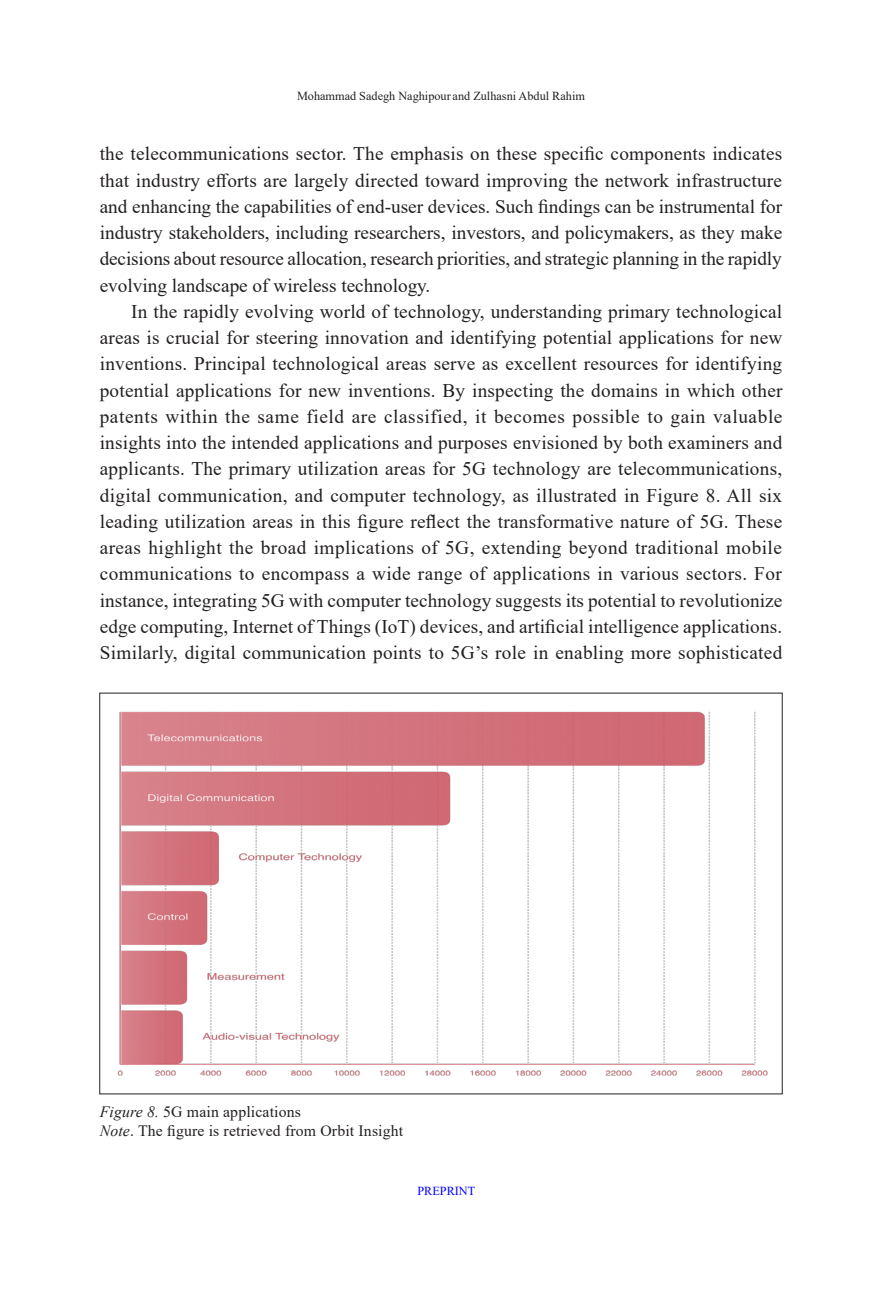
<style>
.page{position:relative;width:882px;height:1298px;background:#fff}
.page>*{position:absolute;margin:0;border:0;box-sizing:border-box;transform-origin:0 0}
.Body_Text{font:19.25px/26.2px "Times New Roman";letter-spacing:.015em;color:#231f20;text-align:justify}
.First_para_body_text{font:19.25px/26.2px "Times New Roman";color:#231f20;text-align:justify}
.Body_Table{font:15.75px "Times New Roman";letter-spacing:.01em;color:#231f20}
.t1{font:12.25px "Times New Roman";color:#231f20}
.t2{font:12.25px "Times New Roman";color:#00f}
.s1{font-style:italic}
</style>
<div class="page">
<img style="left:117px;top:711px;width:651px;height:365px">
<p class="t1" style="left:297px;top:87px;width:289px">Mohammad Sadegh Naghipour and Zulhasni Abdul Rahim</p>
<p class="First_para_body_text" style="left:100px;top:140px;width:684px">the telecommunications sector. The emphasis on these specific components indicates that industry efforts are largely directed toward improving the network infrastructure and enhancing the capabilities of end-user devices. Such findings can be instrumental for industry stakeholders, including researchers, investors, and policymakers, as they make decisions about resource allocation, research priorities, and strategic planning in the rapidly evolving landscape of wireless technology.</p>
<p class="Body_Text" style="left:100px;top:298px;width:684px;text-indent:32px">In the rapidly evolving world of technology, understanding primary technological areas is crucial for steering innovation and identifying potential applications for new inventions. Principal technological areas serve as excellent resources for identifying potential applications for new inventions. By inspecting the domains in which other patents within the same field are classified, it becomes possible to gain valuable insights into the intended applications and purposes envisioned by both examiners and applicants. The primary utilization areas for 5G technology are telecommunications, digital communication, and computer technology, as illustrated in Figure 8. All six leading utilization areas in this figure reflect the transformative nature of 5G. These areas highlight the broad implications of 5G, extending beyond traditional mobile communications to encompass a wide range of applications in various sectors. For instance, integrating 5G with computer technology suggests its potential to revolutionize edge computing, Internet of Things (IoT) devices, and artificial intelligence applications.<br>Similarly, digital communication points to 5G’s role in enabling more sophisticated</p>
<p class="Body_Table" style="left:100px;top:1101px;width:203px"><span class="s1">Figure 8.</span> 5G main applications</p>
<p class="Body_Table" style="left:100px;top:1119px;width:305px"><span class="s1">Note</span>. The figure is retrieved from Orbit Insight</p>
<p class="t2" style="left:417px;top:1182px;width:59px">PREPRINT</p>
</div>
